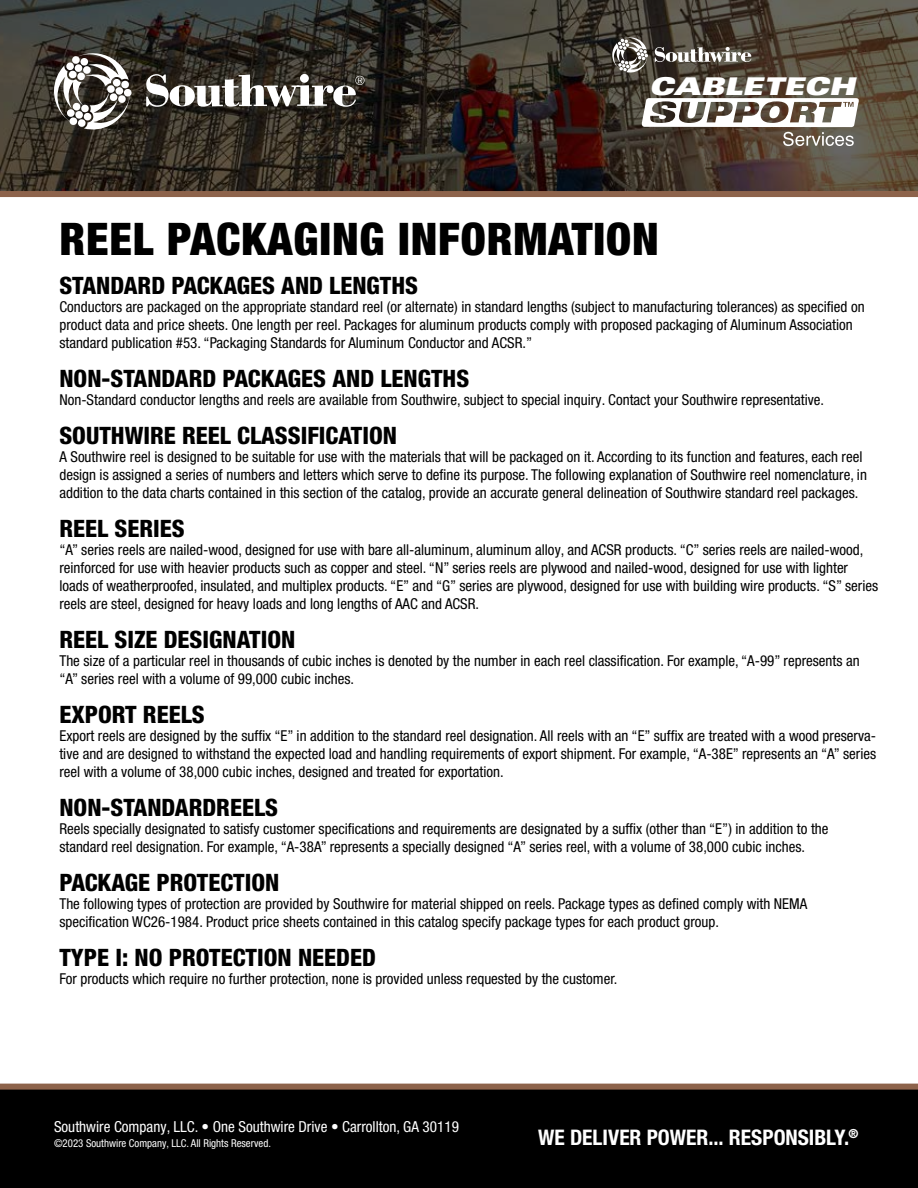
<style>
.page{position:relative;width:918px;height:1188px;background:#fff}
.page>*{position:absolute;margin:0;border:0;box-sizing:border-box;transform-origin:0 0}
.t1{font:900 condensed 45px "Helvetica Neue LT Pro";letter-spacing:.02em;color:#000}
.t2{font:italic 900 expanded 24.45px "Univers";color:#fff}
.t3{font:800 condensed 24px "Helvetica Neue LT Pro";color:#000}
.t4{font:700 condensed 21.45px "Helvetica Neue LT Pro";color:#fff}
.t5{font:condensed 15.15px "Helvetica Neue LT Pro";color:#fff}
.t6{font:condensed 15px/18px "Helvetica Neue LT Pro";color:#000}
.t7{font:condensed 10.8px "Helvetica Neue LT Pro";color:#fff}
</style>
<div class="page">
<svg style="left:0;top:0;width:918px;height:191px;background:#3c342b"></svg>
<svg style="left:146px;top:74px;width:218px;height:33px"></svg>
<svg style="left:54px;top:53px;width:78px;height:77px"></svg>
<div style="left:0;top:191px;width:918px;height:6px;background:#8d634b"></div>
<div style="left:0;top:1090px;width:918px;height:98px;background:#000"></div>
<div style="left:0;top:1084px;width:918px;height:6px;background:#8d634b"></div>
<svg style="left:641px;top:98px;width:219px;height:48px"></svg>
<svg style="left:655px;top:47px;width:96px;height:15px"></svg>
<svg style="left:612px;top:37px;width:36px;height:36px"></svg>
<h2 class="t2" style="left:649px;top:72px;width:208px">CABLETECH</h2>
<h1 class="t1" style="left:59px;top:212px;width:601px">REEL PACKAGING INFORMATION</h1>
<h3 class="t3" style="left:59px;top:270px;width:360px">STANDARD PACKAGES AND LENGTHS</h3>
<p class="t6" style="left:59px;top:297px;width:807px">Conductors are packaged on the appropriate standard reel (or alternate) in standard lengths (subject to manufacturing tolerances) as specified on product data and price sheets. One length per reel. Packages for aluminum products comply with proposed packaging of Aluminum Association standard publication #53. “Packaging Standards for Aluminum Conductor and ACSR.”</p>
<h3 class="t3" style="left:59px;top:363px;width:411px">NON-STANDARD PACKAGES AND LENGTHS</h3>
<p class="t6" style="left:59px;top:390px;width:766px">Non-Standard conductor lengths and reels are available from Southwire, subject to special inquiry. Contact your Southwire representative.</p>
<h3 class="t3" style="left:59px;top:420px;width:339px">SOUTHWIRE REEL CLASSIFICATION</h3>
<p class="t6" style="left:59px;top:447px;width:809px">A Southwire reel is designed to be suitable for use with the materials that will be packaged on it. According to its function and features, each reel design is assigned a series of numbers and letters which serve to define its purpose. The following explanation of Southwire reel nomenclature, in addition to the data charts contained in this section of the catalog, provide an accurate general delineation of Southwire standard reel packages.</p>
<h3 class="t3" style="left:59px;top:513px;width:127px">REEL SERIES</h3>
<p class="t6" style="left:59px;top:540px;width:820px">“A” series reels are nailed-wood, designed for use with bare all-aluminum, aluminum alloy, and ACSR products. “C” series reels are nailed-wood, reinforced for use with heavier products such as copper and steel. “N” series reels are plywood and nailed-wood, designed for use with lighter loads of weatherproofed, insulated, and multiplex products. “E” and “G” series are plywood, designed for use with building wire products. “S” series reels are steel, designed for heavy loads and long lengths of AAC and ACSR.</p>
<h3 class="t3" style="left:59px;top:624px;width:238px">REEL SIZE DESIGNATION</h3>
<p class="t6" style="left:59px;top:651px;width:802px">The size of a particular reel in thousands of cubic inches is denoted by the number in each reel classification. For example, “A-99” represents an “A” series reel with a volume of 99,000 cubic inches.</p>
<h3 class="t3" style="left:59px;top:699px;width:147px">EXPORT REELS</h3>
<p class="t6" style="left:59px;top:726px;width:818px;text-align:justify">Export reels are designed by the suffix “E” in addition to the standard reel designation. All reels with an “E” suffix are treated with a wood preserva&shy;tive and are designed to withstand the expected load and handling requirements of export shipment. For example, “A-38E” represents an “A” series reel with a volume of 38,000 cubic inches, designed and treated for exportation.</p>
<h3 class="t3" style="left:59px;top:792px;width:220px">NON-STANDARDREELS</h3>
<p class="t6" style="left:59px;top:819px;width:771px">Reels specially designated to satisfy customer specifications and requirements are designated by a suffix (other than “E”) in addition to the standard reel designation. For example, “A-38A” represents a specially designed “A” series reel, with a volume of 38,000 cubic inches.</p>
<h3 class="t3" style="left:59px;top:867px;width:222px">PACKAGE PROTECTION</h3>
<p class="t6" style="left:59px;top:894px;width:749px">The following types of protection are provided by Southwire for material shipped on reels. Package types as defined comply with NEMA specification WC26-1984. Product price sheets contained in this catalog specify package types for each product group.</p>
<h3 class="t3" style="left:59px;top:942px;width:318px">TYPE I: NO PROTECTION NEEDED</h3>
<p class="t6" style="left:59px;top:969px;width:559px">For products which require no further protection, none is provided unless requested by the customer.</p>
<p class="t5" style="left:54px;top:1118px;width:406px">Southwire Company, LLC. • One Southwire Drive • Carrollton, GA 30119</p>
<p class="t7" style="left:54px;top:1137px;width:218px">©2023 Southwire Company, LLC. All Rights Reserved.</p>
<h3 class="t4" style="left:538px;top:1124px;width:322px">WE DELIVER POWER... RESPONSIBLY.<sup>®</sup></h3>
</div>
